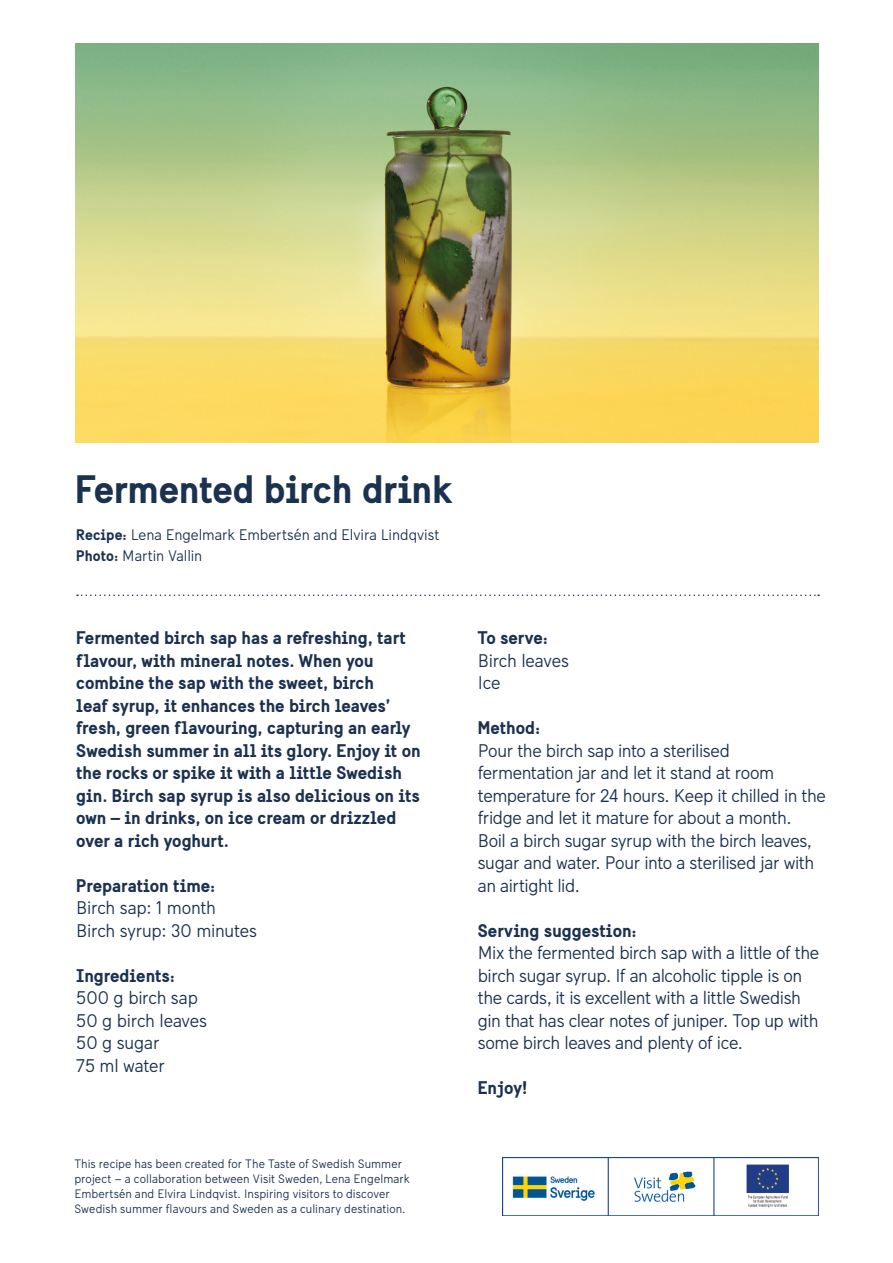
<style>
.page{position:relative;width:893px;height:1263px;background:#fff}
.page>*{position:absolute;margin:0;border:0;box-sizing:border-box;transform-origin:0 0}
.t1{font:700 39px "Sweden Sans";letter-spacing:-.015em;color:#1b3150}
.t2{font:18px/22.5px "Sweden Sans";letter-spacing:-.02em;color:#1b3150}
.t3{font:700 18px/22.5px "Sweden Sans";letter-spacing:-.005em;color:#1b3150}
.t4{font:15px/21px "Sweden Sans";color:#1b3150}
.t5{font:12px/15px "Sweden Sans";letter-spacing:.01em;color:#1b3150}
.s1{font-weight:700}
</style>
<div class="page">
<img style="left:75px;top:43px;width:744px;height:399px">
<svg style="left:77px;top:594px;width:742px;height:2px"></svg>
<img style="left:503px;top:1157px;width:315px;height:59px">
<p class="t1" style="left:75px;top:464px;width:379px">Fermented birch drink</p>
<p class="t4" style="left:76px;top:524px;width:365px"><span class="s1">Recipe:</span> Lena Engelmark Embertsén and Elvira Lindqvist<br><span class="s1">Photo:</span> Martin Vallin</p>
<p class="t3" style="left:76px;top:626px;width:346px">Fermented birch sap has a refreshing, tart flavour, with mineral notes. When you combine the sap with the sweet, birch<br>leaf syrup, it enhances the birch leaves’ fresh, green flavouring, capturing an early Swedish summer in all its glory. Enjoy it on the rocks or spike it with a little Swedish gin. Birch sap syrup is also delicious on its own – in drinks, on ice cream or drizzled over a rich yoghurt.</p>
<p class="t3" style="left:76px;top:874px;width:141px">Preparation time:</p>
<p class="t2" style="left:76px;top:896px;width:141px">Birch sap: 1 month</p>
<p class="t2" style="left:76px;top:919px;width:182px">Birch syrup: 30 minutes</p>
<p class="t3" style="left:76px;top:964px;width:100px">Ingredients:</p>
<p class="t2" style="left:76px;top:986px;width:132px">500 g birch sap<br>50 g birch leaves</p>
<p class="t2" style="left:76px;top:1031px;width:85px">50 g sugar</p>
<p class="t2" style="left:76px;top:1054px;width:90px">75 ml water</p>
<p class="t5" style="left:74px;top:1156px;width:337px">This recipe has been created for The Taste of Swedish Summer project – a collaboration between Visit Sweden, Lena Engelmark Embertsén and Elvira Lindqvist. Inspiring visitors to discover Swedish summer flavours and Sweden as a culinary destination.</p>
<p class="t3" style="left:478px;top:626px;width:72px">To serve:</p>
<p class="t2" style="left:478px;top:649px;width:93px">Birch leaves</p>
<p class="t2" style="left:478px;top:671px;width:24px">Ice</p>
<p class="t3" style="left:478px;top:716px;width:64px">Method:</p>
<p class="t2" style="left:478px;top:739px;width:350px">Pour the birch sap into a sterilised fermentation jar and let it stand at room temperature for 24 hours. Keep it chilled in the fridge and let it mature for about a month.</p>
<p class="t2" style="left:478px;top:829px;width:338px">Boil a birch sugar syrup with the birch leaves, sugar and water. Pour into a sterilised jar with an airtight lid.</p>
<p class="t3" style="left:478px;top:919px;width:160px">Serving suggestion:</p>
<p class="t2" style="left:478px;top:941px;width:343px">Mix the fermented birch sap with a little of the birch sugar syrup. If an alcoholic tipple is on the cards, it is excellent with a little Swedish gin that has clear notes of juniper. Top up with some birch leaves and plenty of ice.</p>
<p class="t3" style="left:478px;top:1076px;width:51px">Enjoy!</p>
</div>
